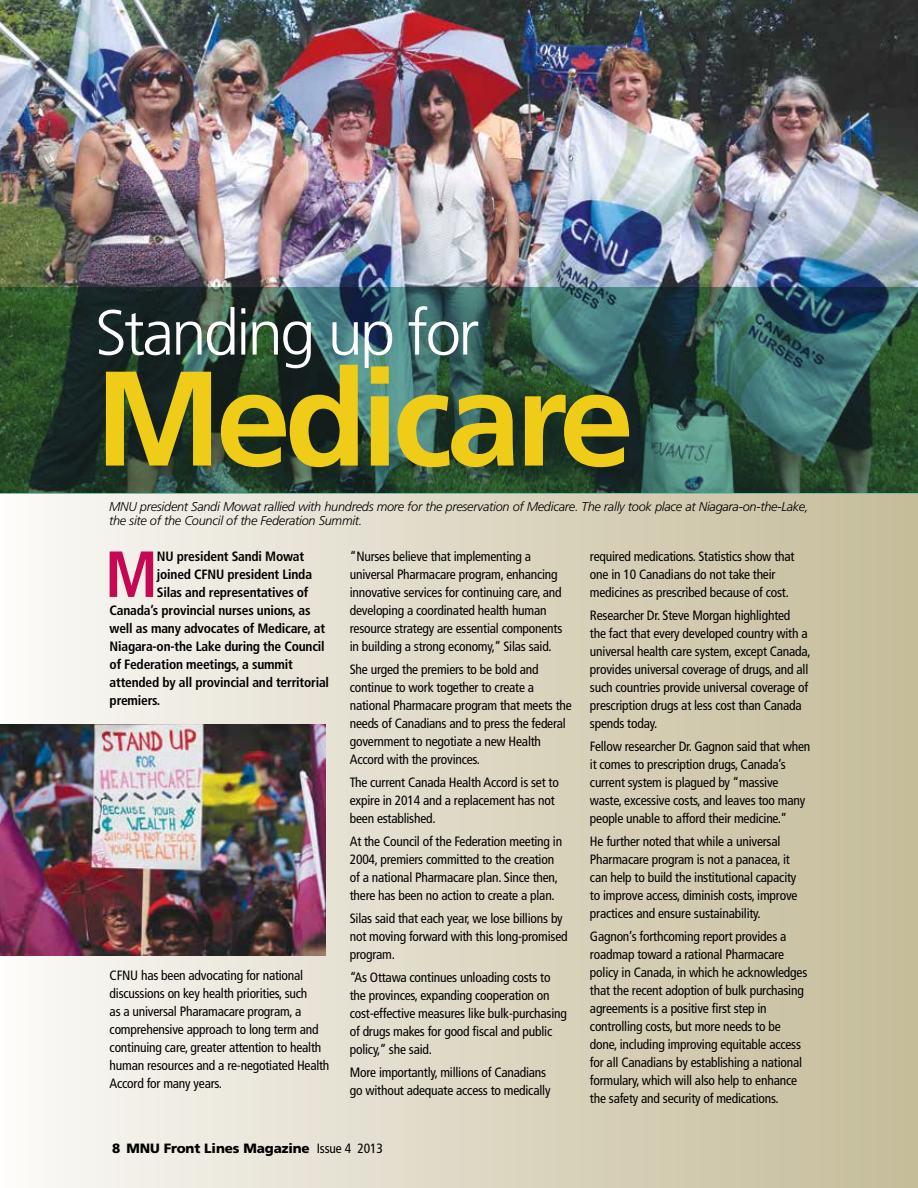
<style>
.page{position:relative;width:918px;height:1188px;background:#fff}
.page>*{position:absolute;margin:0;border:0;box-sizing:border-box;transform-origin:0 0}
.t1{font:700 134.4px "Frutiger";letter-spacing:-.045em;color:#eecc18}
.t2{font:700 condensed 65.1px "Frutiger LT Std";color:#c60751}
.t3{font:300 63.45px "Frutiger";letter-spacing:-.045em;color:#fff}
.t4{font:condensed 13.5px/18px "Frutiger LT Std";letter-spacing:-.015em;color:#000}
.t5{font:700 condensed 13.5px "Frutiger LT Std";letter-spacing:-.015em;color:#000}
.t6{font:900 13.5px "Frutiger LT Std";letter-spacing:-.01em;color:#000}
.t7{font:italic 300 12.75px/13.5px "Frutiger";letter-spacing:-.02em;color:#000}
.s1{font-weight:400;font-stretch:condensed}
</style>
<div class="page">
<div style="left:0;top:0;width:918px;height:1188px;background:linear-gradient(to right,#fbf9f7,#c4bb98)"></div>
<img style="left:0;top:0;width:918px;height:287px">
<img style="left:0;top:287px;width:918px;height:206px">
<img style="left:0;top:724px;width:325px;height:232px">
<h3 class="t3" style="left:95px;top:297px;width:386px">Standing up for</h3>
<h1 class="t1" style="left:95px;top:340px;width:540px">Medicare</h1>
<p class="t7" style="left:109px;top:500px;width:701px">MNU president Sandi Mowat rallied with hundreds more for the preservation of Medicare. The rally took place at Niagara-on-the-Lake, the site of the Council of the Federation Summit.</p>
<h2 class="t2" style="left:105px;top:536px;width:55px">M</h2>
<p class="t5" style="left:157px;top:548px;width:149px">NU president Sandi Mowat</p>
<p class="t5" style="left:157px;top:566px;width:157px">joined CFNU president Linda</p>
<p class="t5" style="left:157px;top:584px;width:153px">Silas and representatives of</p>
<p class="t5" style="left:110px;top:602px;width:203px">Canada’s provincial nurses unions, as</p>
<p class="t5" style="left:110px;top:620px;width:217px">well as many advocates of Medicare, at</p>
<p class="t5" style="left:110px;top:638px;width:217px">Niagara-on-the Lake during the Council</p>
<p class="t5" style="left:110px;top:656px;width:185px">of Federation meetings, a summit</p>
<p class="t5" style="left:110px;top:674px;width:221px">attended by all provincial and territorial</p>
<p class="t5" style="left:110px;top:692px;width:52px">premiers.</p>
<p class="t4" style="left:110px;top:966px;width:221px">CFNU has been advocating for national discussions on key health priorities, such<br>as a universal Pharamacare program, a comprehensive approach to long term and continuing care, greater attention to health human resources and a re-negotiated Health Accord for many years.</p>
<p class="t4" style="left:350px;top:547px;width:214px">“Nurses believe that implementing a universal Pharmacare program, enhancing innovative services for continuing care, and developing a coordinated health human resource strategy are essential components in building a strong economy,” Silas said.</p>
<p class="t4" style="left:350px;top:660px;width:224px">She urged the premiers to be bold and continue to work together to create a national Pharmacare program that meets the needs of Canadians and to press the federal government to negotiate a new Health Accord with the provinces.</p>
<p class="t4" style="left:350px;top:773px;width:211px">The current Canada Health Accord is set to expire in 2014 and a replacement has not been established.</p>
<p class="t4" style="left:350px;top:832px;width:214px">At the Council of the Federation meeting in 2004, premiers committed to the creation of a national Pharmacare plan. Since then, there has been no action to create a plan.</p>
<p class="t4" style="left:350px;top:909px;width:219px">Silas said that each year, we lose billions by not moving forward with this long-promised program.</p>
<p class="t4" style="left:350px;top:968px;width:219px">“As Ottawa continues unloading costs to the provinces, expanding cooperation on cost-effective measures like bulk-purchasing of drugs makes for good fiscal and public policy,” she said.</p>
<p class="t4" style="left:350px;top:1063px;width:202px">More importantly, millions of Canadians go without adequate access to medically</p>
<p class="t6" style="left:112px;top:1140px;width:272px">8 MNU Front Lines Magazine <span class="s1">Issue 4 2013</span></p>
<p class="t4" style="left:590px;top:547px;width:206px">required medications. Statistics show that one in 10 Canadians do not take their medicines as prescribed because of cost.</p>
<p class="t4" style="left:590px;top:606px;width:222px">Researcher Dr. Steve Morgan highlighted<br>the fact that every developed country with a universal health care system, except Canada, provides universal coverage of drugs, and all such countries provide universal coverage of prescription drugs at less cost than Canada spends today.</p>
<p class="t4" style="left:590px;top:737px;width:222px">Fellow researcher Dr. Gagnon said that when it comes to prescription drugs, Canada’s current system is plagued by “massive waste, excessive costs, and leaves too many people unable to afford their medicine.”</p>
<p class="t4" style="left:590px;top:832px;width:209px">He further noted that while a universal Pharmacare program is not a panacea, it can help to build the institutional capacity to improve access, diminish costs, improve practices and ensure sustainability.</p>
<p class="t4" style="left:590px;top:927px;width:219px">Gagnon’s forthcoming report provides a roadmap toward a rational Pharmacare policy in Canada, in which he acknowledges that the recent adoption of bulk purchasing agreements is a positive first step in controlling costs, but more needs to be done, including improving equitable access for all Canadians by establishing a national formulary, which will also help to enhance the safety and security of medications.</p>
</div>
